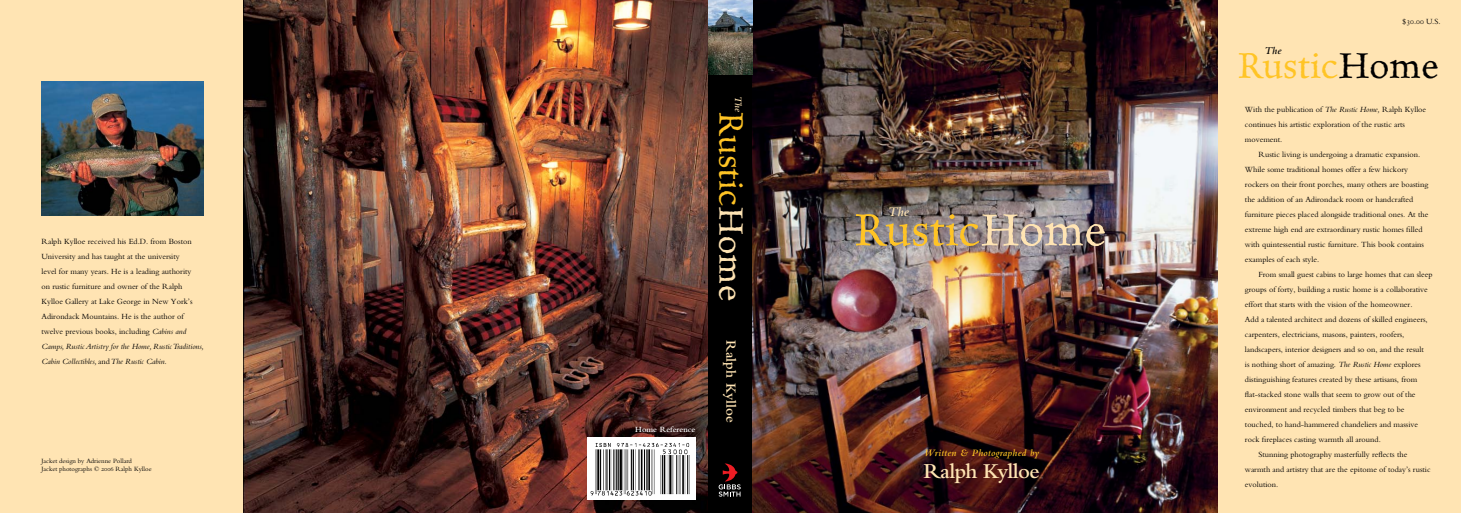
<style>
.page{position:relative;width:1461px;height:513px;background:#fff}
.page>*{position:absolute;margin:0;border:0;box-sizing:border-box;transform-origin:0 0}
.t1{font:51px "Celestia Antiqua Std";color:#ffc425}
.t2{font:40.65px "Celestia Antiqua Std";color:#ffc425}
.t3{font:38.25px "Celestia Antiqua Std";color:#ffc425}
.t4{font:600 22.12px "Bembo";letter-spacing:-.03em;color:#ffe4b3}
.t5{font:600 14.62px "Bembo";color:#ffe4b3}
.t6{font:italic 600 13.58px "Bembo";color:#ffe4b3}
.t7{font:italic 600 10.88px "Bembo";color:#000}
.t8{font:italic 600 10.2px "Bembo";letter-spacing:.03em;color:#ffc425}
.t9{font:italic 600 10.2px "Bembo";color:#ffe4b3}
.t10{font:8.25px/15px "Bembo T";color:#000}
.t11{font:italic 8.25px/15px "Bembo";color:#000}
.t12{font:600 8.25px "Bembo";color:#fff}
.t13{font:6.75px/8.2px "Bembo T";color:#000}
.s1{font-family:"Bembo";font-style:italic}
.s2{font-family:"Bembo T";font-style:normal}
.s3{color:#ffe4b3}
.s4{color:#000}
</style>
<div class="page">
<div style="left:0;top:0;width:243px;height:513px;background:#ffe4b3"></div>
<img style="left:243px;top:0;width:466px;height:513px">
<div style="left:709px;top:0;width:43px;height:513px;background:#000"></div>
<div style="left:1218px;top:0;width:243px;height:513px;background:#ffe4b3"></div>
<svg style="left:718px;top:463px;width:23px;height:34px"></svg>
<div style="left:587px;top:437px;width:108px;height:63px;background:#fff"></div>
<img style="left:590px;top:443px;width:100px;height:53px">
<img style="left:752px;top:0;width:466px;height:513px">
<img style="left:709px;top:0;width:43px;height:74px">
<img style="left:41px;top:81px;width:162px;height:135px">
<p class="t10" style="left:41px;top:234px;width:153px">Ralph Kylloe received his Ed.D. from Boston University and has taught at the university level for many years. He is a leading authority on rustic furniture and owner of the Ralph Kylloe Gallery at Lake George in New York’s Adirondack Mountains. He is the author of twelve previous books, including <span class="s1">Cabins and</span></p>
<p class="t11" style="left:41px;top:339px;width:164px">Camps, Rustic Artistry for the Home, Rustic Traditions,<br>Cabin Collectibles, <span class="s2">and</span> The Rustic Cabin.</p>
<p class="t13" style="left:41px;top:456px;width:112px">Jacket design by Adrienne Pollard<br>Jacket photographs © 2006 Ralph Kylloe</p>
<p class="t12" style="left:635px;top:425px;width:62px">Home Reference</p>
<p class="t9" style="left:744px;top:96px;width:17px;rotate:90deg">The</p>
<h3 class="t3" style="left:751px;top:111px;width:191px;rotate:90deg">Rustic<span class="s3">Home</span></h3>
<h3 class="t5" style="left:739px;top:340px;width:84px;rotate:90deg">Ralph Kylloe</h3>
<h3 class="t6" style="left:888px;top:204px;width:23px">The</h3>
<h1 class="t1" style="left:853px;top:204px;width:255px">Rustic<span class="s3">Home</span></h1>
<p class="t8" style="left:924px;top:447px;width:117px">Written &amp; Photographed by</p>
<h3 class="t4" style="left:923px;top:459px;width:118px">Ralph Kylloe</h3>
<p class="t10" style="left:1402px;top:14px;width:39px">$30.00 U.S.</p>
<h3 class="t7" style="left:1264px;top:45px;width:18px">The</h3>
<h2 class="t2" style="left:1237px;top:44px;width:203px">Rustic<span class="s4">Home</span></h2>
<p class="t10" style="left:1245px;top:101px;width:183px">With the publication of <span class="s1">The Rustic Home,</span> Ralph Kylloe continues his artistic exploration of the rustic arts movement.</p>
<p class="t10" style="left:1245px;top:146px;width:185px;text-indent:13px">Rustic living is undergoing a dramatic expansion.<br>While some traditional homes offer a few hickory rockers on their front porches, many others are boasting the addition of an Adirondack room or handcrafted furniture pieces placed alongside traditional ones. At the extreme high end are extraordinary rustic homes filled with quintessential rustic furniture. This book contains examples of each style.</p>
<p class="t10" style="left:1258px;top:266px;width:176px">From small guest cabins to large homes that can sleep</p>
<p class="t10" style="left:1245px;top:281px;width:184px">groups of forty, building a rustic home is a collaborative</p>
<p class="t10" style="left:1245px;top:296px;width:169px">effort that starts with the vision of the homeowner.</p>
<p class="t10" style="left:1245px;top:311px;width:184px">Add a talented architect and dozens of skilled engineers,</p>
<p class="t10" style="left:1245px;top:326px;width:161px">carpenters, electricians, masons, painters, roofers,</p>
<p class="t10" style="left:1245px;top:341px;width:180px">landscapers, interior designers and so on, and the result</p>
<p class="t10" style="left:1245px;top:356px;width:177px">is nothing short of amazing. <span class="s1">The Rustic Home</span> explores</p>
<p class="t10" style="left:1245px;top:371px;width:174px">distinguishing features created by these artisans, from</p>
<p class="t10" style="left:1245px;top:386px;width:172px">flat-stacked stone walls that seem to grow out of the</p>
<p class="t10" style="left:1245px;top:401px;width:161px">environment and recycled timbers that beg to be</p>
<p class="t10" style="left:1245px;top:416px;width:175px">touched, to hand-hammered chandeliers and massive</p>
<p class="t10" style="left:1245px;top:431px;width:137px">rock fireplaces casting warmth all around.</p>
<p class="t10" style="left:1258px;top:446px;width:150px">Stunning photography masterfully reflects the</p>
<p class="t10" style="left:1245px;top:461px;width:187px">warmth and artistry that are the epitome of today’s rustic</p>
<p class="t10" style="left:1245px;top:476px;width:35px">evolution.</p>
</div>
